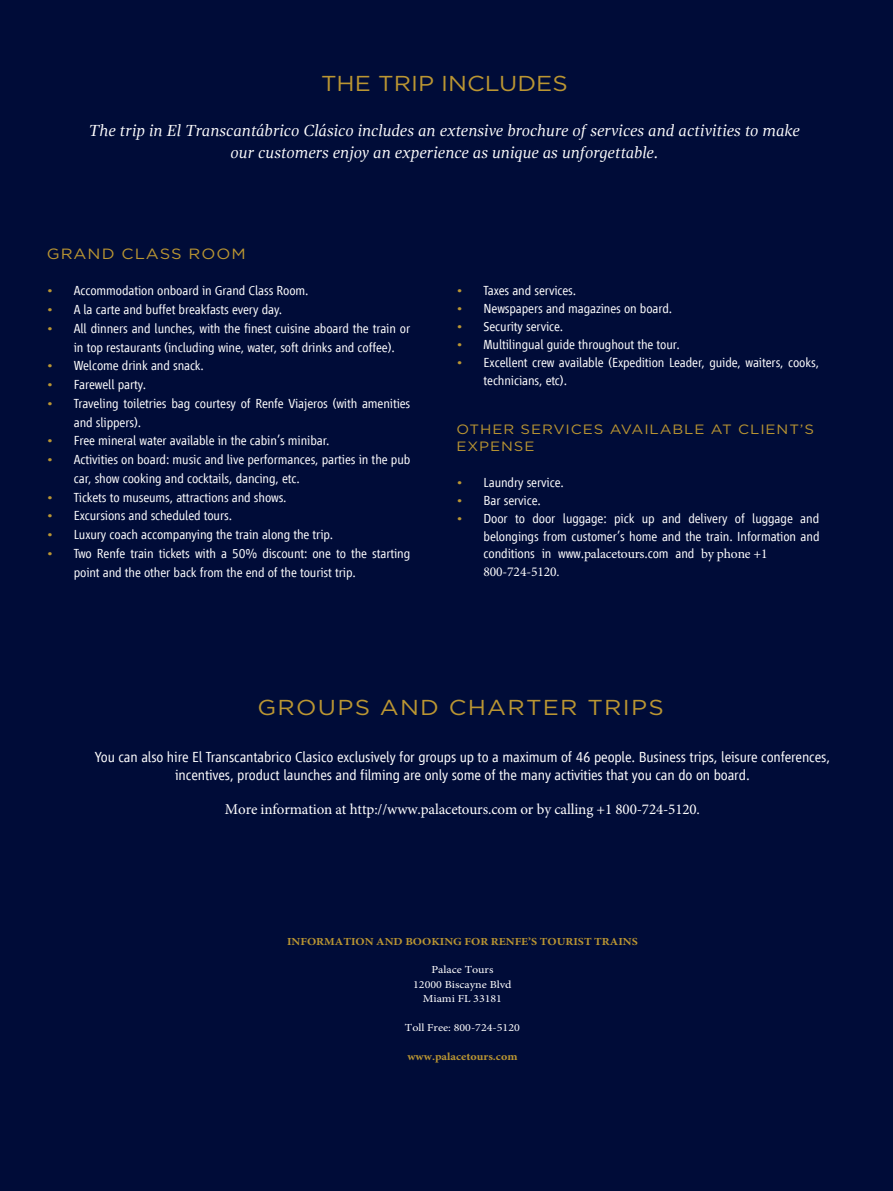
<style>
.page{position:relative;width:893px;height:1191px;background:#000c38}
.page>*{position:absolute;margin:0;border:0;box-sizing:border-box;transform-origin:0 0}
.t1{font:21.6px "Gotham";letter-spacing:.055em;color:#bb9632;scale:1.11 1}
.t2{font:21.6px "Gotham";color:#bb9632;scale:1.11 1}
.t3{font:italic 16.5px/22.5px "Gandhi Serif";color:#fff;text-align:center}
.t4{font:300 15px/17.2px "Renfe Vialog";letter-spacing:-.01em;color:#fff;text-align:center}
.t5{font:15px "Minion Pro";letter-spacing:-.01em;color:#fff}
.t6{font:14.85px "Gotham";letter-spacing:.06em;color:#bb9632;scale:1.11 1}
.t7{font:300 13.5px/18.8px "Renfe Vialog";letter-spacing:-.01em;color:#fff}
.t8{font:13.5px/16.5px "Gotham";letter-spacing:.06em;color:#bb9632;scale:1.11 1}
.t9{font:700 10.8px "Minion Pro";color:#bb9632;scale:1.11 1}
.t10{font:10.8px/14.2px "Minion Pro";color:#fff;text-align:center;scale:1.11 1}
.s1{font-family:"Gotham";font-weight:400;font-size:12.15px;color:#bb9632}
.s2{font-family:"Minion Pro";font-weight:400}
</style>
<div class="page">
<p class="t2" style="left:321px;top:69px;width:224px">THE TRIP INCLUDES</p>
<p class="t3" style="left:89px;top:119px;width:713px">The trip in El Transcantábrico Clásico includes an extensive brochure of services and activities to make our customers enjoy an experience as unique as unforgettable.</p>
<p class="t6" style="left:47px;top:245px;width:181px">GRAND CLASS ROOM</p>
<p class="t7" style="left:47px;top:281px;width:263px"><span class="s1">•</span> Accommodation onboard in Grand Class Room.</p>
<p class="t7" style="left:47px;top:300px;width:237px"><span class="s1">•</span> A la carte and buffet breakfasts every day.</p>
<p class="t7" style="left:74px;top:319px;width:338px;text-indent:-27px"><span class="s1">•</span> All dinners and lunches, with the finest cuisine aboard the train or in top restaurants (including wine, water, soft drinks and coffee).</p>
<p class="t7" style="left:47px;top:356px;width:159px"><span class="s1">•</span> Welcome drink and snack.</p>
<p class="t7" style="left:47px;top:375px;width:101px"><span class="s1">•</span> Farewell party.</p>
<p class="t7" style="left:74px;top:394px;width:338px;text-indent:-27px"><span class="s1">•</span> Traveling toiletries bag courtesy of Renfe Viajeros (with amenities and slippers).</p>
<p class="t7" style="left:47px;top:431px;width:284px"><span class="s1">•</span> Free mineral water available in the cabin’s minibar.</p>
<p class="t7" style="left:74px;top:450px;width:338px;text-indent:-27px"><span class="s1">•</span> Activities on board: music and live performances, parties in the pub car, show cooking and cocktails, dancing, etc.</p>
<p class="t7" style="left:47px;top:488px;width:241px"><span class="s1">•</span> Tickets to museums, attractions and shows.</p>
<p class="t7" style="left:47px;top:506px;width:187px"><span class="s1">•</span> Excursions and scheduled tours.</p>
<p class="t7" style="left:47px;top:525px;width:288px"><span class="s1">•</span> Luxury coach accompanying the train along the trip.</p>
<p class="t7" style="left:74px;top:544px;width:338px;text-indent:-27px"><span class="s1">•</span> Two Renfe train tickets with a 50% discount: one to the starting point and the other back from the end of the tourist trip.</p>
<p class="t7" style="left:457px;top:281px;width:121px"><span class="s1">•</span> Taxes and services.</p>
<p class="t7" style="left:457px;top:299px;width:217px"><span class="s1">•</span> Newspapers and magazines on board.</p>
<p class="t7" style="left:457px;top:317px;width:108px"><span class="s1">•</span> Security service.</p>
<p class="t7" style="left:457px;top:335px;width:225px"><span class="s1">•</span> Multilingual guide throughout the tour.</p>
<p class="t7" style="left:484px;top:353px;width:337px;line-height:18px;text-indent:-27px"><span class="s1">•</span> Excellent crew available (Expedition Leader, guide, waiters, cooks, technicians, etc).</p>
<p class="t8" style="left:457px;top:421px;width:324px">OTHER SERVICES AVAILABLE AT CLIENT’S<br>EXPENSE</p>
<p class="t7" style="left:457px;top:473px;width:109px"><span class="s1">•</span> Laundry service.</p>
<p class="t7" style="left:457px;top:491px;width:86px"><span class="s1">•</span> Bar service.</p>
<p class="t7" style="left:484px;top:509px;width:338px;line-height:17.7px;text-indent:-27px"><span class="s1">•</span> Door to door luggage: pick up and delivery of luggage and belongings from customer’s home and the train. Information and conditions in www.<span class="s2">palacetours</span>.com and <span class="s2">by phone +1<br>800-724-5120.</span></p>
<p class="t1" style="left:257px;top:693px;width:367px">GROUPS AND CHARTER TRIPS</p>
<p class="t4" style="left:95px;top:748px;width:737px">You can also hire El Transcantabrico Clasico exclusively for groups up to a maximum of 46 people. Business trips, leisure conferences, incentives, product launches and filming are only some of the many activities that you can do on board.</p>
<p class="t5" style="left:225px;top:799px;width:476px">More information at http://www.palacetours.com or by calling +1 800-724-5120.</p>
<p class="t9" style="left:287px;top:933px;width:318px">INFORMATION AND BOOKING FOR RENFE’S TOURIST TRAINS</p>
<p class="t10" style="left:413px;top:963px;width:90px">Palace Tours<br>12000 Biscayne Blvd<br>Miami FL 33181</p>
<p class="t10" style="left:405px;top:1020px;width:105px">Toll Free: 800-724-5120</p>
<p class="t9" style="left:407px;top:1048px;width:101px">www.palacetours.com</p>
</div>
